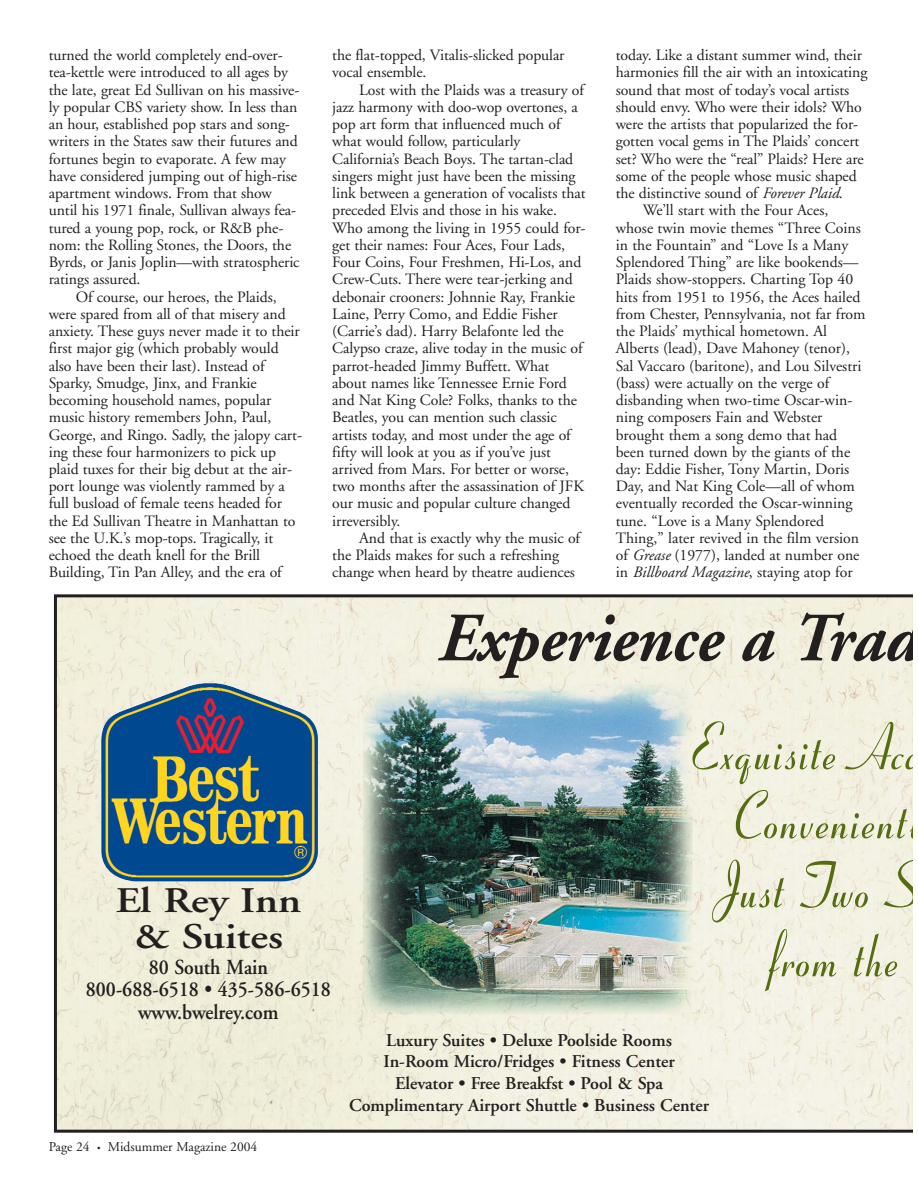
<style>
.page{position:relative;width:918px;height:1188px;background:#fff}
.page>*{position:absolute;margin:0;border:0;box-sizing:border-box;transform-origin:0 0}
.t1{font:italic 700 69px "Adobe Garamond";letter-spacing:-.005em;color:#231f20;scale:.95 1}
.t2{font:700 66px/69px "Ribbon 131 BT";letter-spacing:.035em;color:#566c10;text-align:right;scale:.8 1}
.t3{font:600 36px/36px "Adobe Garamond";color:#231f20;text-align:center;scale:1.2 1}
.t4{font:600 21.45px/22.5px "Adobe Garamond";color:#231f20;text-align:center;scale:.92 1}
.t5{font:600 18px/21.6px "Adobe Garamond";color:#231f20;text-align:center}
.t6{font:15.75px/17.2px "Adobe Garamond";letter-spacing:-.005em;color:#231f20}
.t7{font:13.5px "Adobe Garamond";color:#231f20}
.s1{font-style:italic}
.s2{font-size:9px}
</style>
<div class="page">
<img style="left:54px;top:594px;width:859px;height:539px">
<img style="left:101px;top:683px;width:217px;height:198px">
<p class="t6" style="left:49px;top:48px;width:252px">turned the world completely end-over&shy;tea-kettle were introduced to all ages by the late, great Ed Sullivan on his massive&shy;ly popular CBS variety show. In less than an hour, established pop stars and song&shy;writers in the States saw their futures and fortunes begin to evaporate. A few may have considered jumping out of high-rise apartment windows. From that show until his 1971 finale, Sullivan always fea&shy;tured a young pop, rock, or R&amp;B phe&shy;nom: the Rolling Stones, the Doors, the Byrds, or Janis Joplin—with stratospheric ratings assured.</p>
<p class="t6" style="left:49px;top:289px;width:255px;text-indent:27px">Of course, our heroes, the Plaids, were spared from all of that misery and anxiety. These guys never made it to their first major gig (which probably would also have been their last). Instead of Sparky, Smudge, Jinx, and Frankie becoming household names, popular music history remembers John, Paul, George, and Ringo. Sadly, the jalopy cart&shy;ing these four harmonizers to pick up plaid tuxes for their big debut at the air&shy;port lounge was violently rammed by a full busload of female teens headed for the Ed Sullivan Theatre in Manhattan to see the U.K.’s mop-tops. Tragically, it echoed the death knell for the Brill Building, Tin Pan Alley, and the era of</p>
<p class="t6" style="left:332px;top:48px;width:234px">the flat-topped, Vitalis-slicked popular vocal ensemble.</p>
<p class="t6" style="left:332px;top:82px;width:255px;text-indent:27px">Lost with the Plaids was a treasury of jazz harmony with doo-wop overtones, a pop art form that influenced much of what would follow, particularly California’s Beach Boys. The tartan-clad singers might just have been the missing link between a generation of vocalists that preceded Elvis and those in his wake.<br>Who among the living in 1955 could for&shy;get their names: Four Aces, Four Lads, Four Coins, Four Freshmen, Hi-Los, and Crew-Cuts. There were tear-jerking and debonair crooners: Johnnie Ray, Frankie Laine, Perry Como, and Eddie Fisher (Carrie’s dad). Harry Belafonte led the Calypso craze, alive today in the music of parrot-headed Jimmy Buffett. What about names like Tennessee Ernie Ford and Nat King Cole? Folks, thanks to the Beatles, you can mention such classic artists today, and most under the age of fifty will look at you as if you’ve just arrived from Mars. For better or worse, two months after the assassination of JFK our music and popular culture changed irreversibly.</p>
<p class="t6" style="left:332px;top:531px;width:249px;text-indent:27px">And that is exactly why the music of the Plaids makes for such a refreshing change when heard by theatre audiences</p>
<p class="t6" style="left:616px;top:48px;width:248px">today. Like a distant summer wind, their</p>
<p class="t6" style="left:616px;top:65px;width:253px">harmonies fill the air with an intoxicating</p>
<p class="t6" style="left:616px;top:82px;width:235px">sound that most of today’s vocal artists</p>
<p class="t6" style="left:616px;top:100px;width:248px">should envy. Who were their idols? Who</p>
<p class="t6" style="left:616px;top:117px;width:244px">were the artists that popularized the for-</p>
<p class="t6" style="left:616px;top:134px;width:245px">gotten vocal gems in The Plaids’ concert</p>
<p class="t6" style="left:616px;top:151px;width:249px">set? Who were the “real” Plaids? Here are</p>
<p class="t6" style="left:616px;top:169px;width:243px">some of the people whose music shaped</p>
<p class="t6" style="left:616px;top:186px;width:229px">the distinctive sound of <span class="s1">Forever Plaid</span>.</p>
<p class="t6" style="left:643px;top:203px;width:187px">We’ll start with the Four Aces,</p>
<p class="t6" style="left:616px;top:220px;width:247px">whose twin movie themes “Three Coins</p>
<p class="t6" style="left:616px;top:238px;width:234px">in the Fountain” and “Love Is a Many</p>
<p class="t6" style="left:616px;top:255px;width:244px">Splendored Thing” are like bookends—</p>
<p class="t6" style="left:616px;top:272px;width:239px">Plaids show-stoppers. Charting Top 40</p>
<p class="t6" style="left:616px;top:289px;width:246px">hits from 1951 to 1956, the Aces hailed</p>
<p class="t6" style="left:616px;top:307px;width:251px">from Chester, Pennsylvania, not far from</p>
<p class="t6" style="left:616px;top:324px;width:213px">the Plaids’ mythical hometown. Al</p>
<p class="t6" style="left:616px;top:341px;width:236px">Alberts (lead), Dave Mahoney (tenor),</p>
<p class="t6" style="left:616px;top:358px;width:247px">Sal Vaccaro (baritone), and Lou Silvestri</p>
<p class="t6" style="left:616px;top:376px;width:215px">(bass) were actually on the verge of</p>
<p class="t6" style="left:616px;top:393px;width:238px">disbanding when two-time Oscar-win-</p>
<p class="t6" style="left:616px;top:410px;width:208px">ning composers Fain and Webster</p>
<p class="t6" style="left:616px;top:427px;width:223px">brought them a song demo that had</p>
<p class="t6" style="left:616px;top:445px;width:236px">been turned down by the giants of the</p>
<p class="t6" style="left:616px;top:462px;width:235px">day: Eddie Fisher, Tony Martin, Doris</p>
<p class="t6" style="left:616px;top:479px;width:241px">Day, and Nat King Cole—all of whom</p>
<p class="t6" style="left:616px;top:496px;width:238px">eventually recorded the Oscar-winning</p>
<p class="t6" style="left:616px;top:514px;width:210px">tune. “Love is a Many Splendored</p>
<p class="t6" style="left:616px;top:531px;width:245px">Thing,” later revived in the film version</p>
<p class="t6" style="left:616px;top:548px;width:245px">of <span class="s1">Grease</span> (1977), landed at number one</p>
<p class="t6" style="left:616px;top:565px;width:238px">in <span class="s1">Billboard Magazine</span>, staying atop for</p>
<h1 class="t1" style="left:436px;top:611px;width:508px">Experience a Trad</h1>
<h3 class="t3" style="left:116px;top:886px;width:156px">El Rey Inn &amp; Suites</h3>
<h3 class="t4" style="left:86px;top:958px;width:268px">80 South Main<br>800-688-6518 • 435-586-6518 www.bwelrey.com</h3>
<p class="t7" style="left:49px;top:1142px;width:210px">Page 24 <span class="s2">•</span> Midsummer Magazine 2004</p>
<h2 class="t2" style="left:695px;top:712px;width:287px">Exquisite Acc<br>Convenient<br>Just Two S from the</h2>
<p class="t5" style="left:349px;top:1031px;width:361px">Luxury Suites • Deluxe Poolside Rooms<br>In-Room Micro/Fridges • Fitness Center<br>Elevator • Free Breakfst • Pool &amp; Spa Complimentary Airport Shuttle • Business Center</p>
</div>
